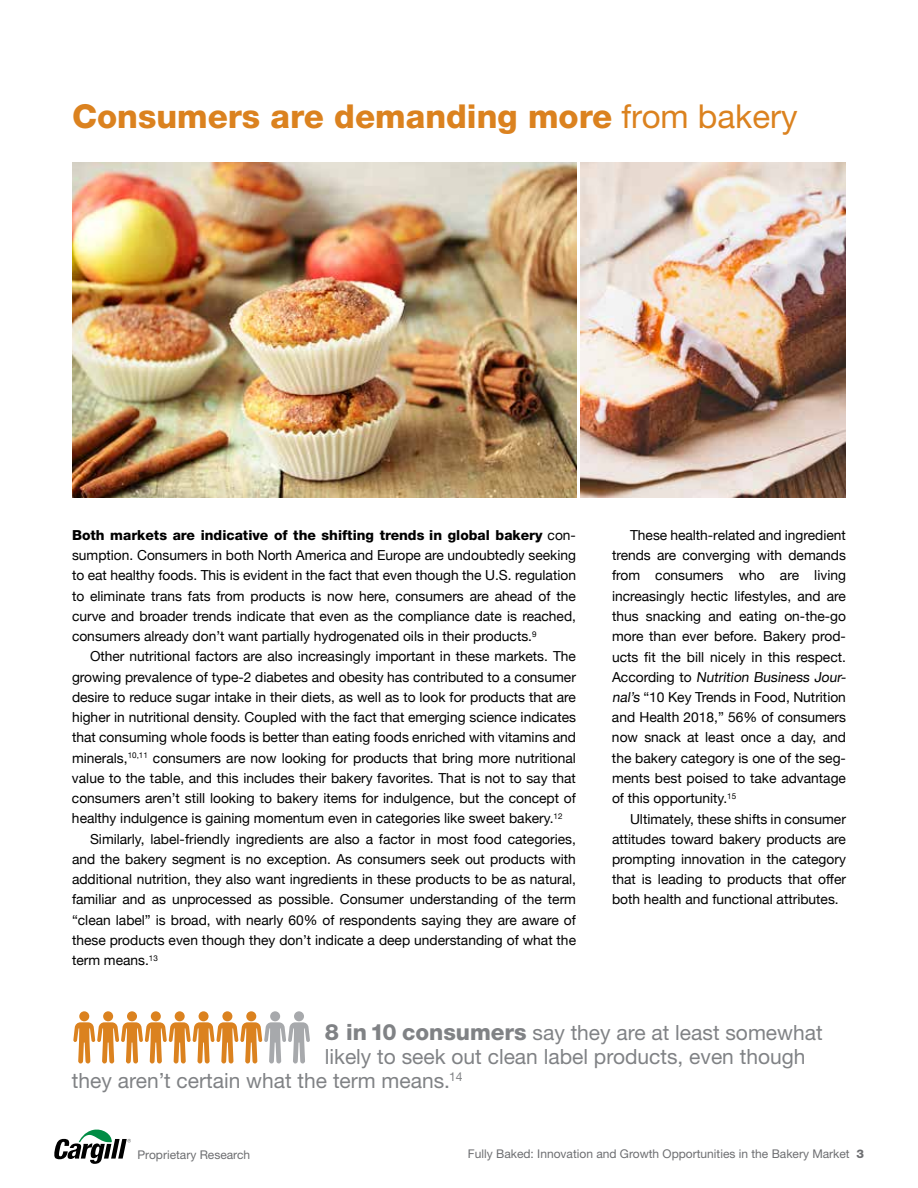
<style>
.page{position:relative;width:918px;height:1188px;background:#fff}
.page>*{position:absolute;margin:0;border:0;box-sizing:border-box;transform-origin:0 0}
.t1{font:800 33px "Helvetica Neue";color:#db821f}
.t2{font:21px "Helvetica Neue";color:#808285}
.t3{font:13.8px/20.2px "Helvetica Neue";color:#000;text-align:justify}
.t4{font:12px "Helvetica Neue";color:#6d6e71}
.s1{font-weight:400}
.s2{font-weight:800}
.s3{font-weight:800;font-size:22.5px}
</style>
<div class="page">
<svg style="left:54px;top:1129px;width:77px;height:35px"></svg>
<div style="left:151px;top:1011px;width:10px;height:10px;background:#db821f;border-radius:50%"></div>
<div style="left:79px;top:1011px;width:10px;height:10px;background:#db821f;border-radius:50%"></div>
<div style="left:175px;top:1011px;width:10px;height:10px;background:#db821f;border-radius:50%"></div>
<div style="left:103px;top:1011px;width:10px;height:10px;background:#db821f;border-radius:50%"></div>
<div style="left:199px;top:1011px;width:10px;height:10px;background:#db821f;border-radius:50%"></div>
<div style="left:127px;top:1011px;width:10px;height:10px;background:#db821f;border-radius:50%"></div>
<div style="left:222px;top:1011px;width:10px;height:10px;background:#db821f;border-radius:50%"></div>
<div style="left:246px;top:1011px;width:10px;height:10px;background:#db821f;border-radius:50%"></div>
<div style="left:270px;top:1011px;width:10px;height:10px;background:#a7a9ac;border-radius:50%"></div>
<div style="left:294px;top:1011px;width:10px;height:10px;background:#a7a9ac;border-radius:50%"></div>
<svg style="left:73px;top:1022px;width:237px;height:42px"></svg>
<img style="left:72px;top:162px;width:504px;height:336px">
<img style="left:580px;top:162px;width:266px;height:336px">
<h1 class="t1" style="left:72px;top:96px;width:727px">Consumers are demanding more <span class="s1">from bakery</span></h1>
<p class="t3" style="left:72px;top:525px;width:506px"><span class="s2">Both markets are indicative of the shifting trends in global bakery</span> con&shy;sumption. Consumers in both North America and Europe are undoubtedly seeking to eat healthy foods. This is evident in the fact that even though the U.S. regulation to eliminate trans fats from products is now here, consumers are ahead of the curve and broader trends indicate that even as the compliance date is reached, consumers already don’t want partially hydrogenated oils in their products.<sup>9</sup></p>
<p class="t3" style="left:90px;top:646px;width:488px">Other nutritional factors are also increasingly important in these markets. The</p>
<p class="t3" style="left:72px;top:667px;width:505px">growing prevalence of type-2 diabetes and obesity has contributed to a consumer</p>
<p class="t3" style="left:72px;top:687px;width:505px">desire to reduce sugar intake in their diets, as well as to look for products that are</p>
<p class="t3" style="left:72px;top:707px;width:506px">higher in nutritional density. Coupled with the fact that emerging science indicates</p>
<p class="t3" style="left:72px;top:727px;width:505px">that consuming whole foods is better than eating foods enriched with vitamins and</p>
<p class="t3" style="left:72px;top:748px;width:506px">minerals,<sup>10,11</sup> consumers are now looking for products that bring more nutritional</p>
<p class="t3" style="left:72px;top:768px;width:506px">value to the table, and this includes their bakery favorites. That is not to say that</p>
<p class="t3" style="left:72px;top:788px;width:505px">consumers aren’t still looking to bakery items for indulgence, but the concept of</p>
<p class="t3" style="left:72px;top:808px;width:492px">healthy indulgence is gaining momentum even in categories like sweet bakery.<sup>12</sup></p>
<p class="t3" style="left:90px;top:829px;width:488px">Similarly, label-friendly ingredients are also a factor in most food categories,</p>
<p class="t3" style="left:72px;top:849px;width:505px">and the bakery segment is no exception. As consumers seek out products with</p>
<p class="t3" style="left:72px;top:869px;width:505px">additional nutrition, they also want ingredients in these products to be as natural,</p>
<p class="t3" style="left:72px;top:889px;width:506px">familiar and as unprocessed as possible. Consumer understanding of the term</p>
<p class="t3" style="left:72px;top:910px;width:505px">“clean label” is broad, with nearly 60% of respondents saying they are aware of</p>
<p class="t3" style="left:72px;top:930px;width:506px">these products even though they don’t indicate a deep understanding of what the</p>
<p class="t3" style="left:72px;top:950px;width:87px">term means.<sup>13</sup></p>
<p class="t3" style="left:612px;top:525px;width:238px;text-align:left;text-indent:18px">These health-related and ingredient trends are converging with demands from consumers who are living increasingly hectic lifestyles, and are thus snacking and eating on-the-go more than ever before. Bakery prod&shy;ucts fit the bill nicely in this respect.<br>Ac c o rd i n g t o Nutrition Business Jour&shy;nal’s “10 Key Trends in Food, Nutrition and Health 2018,” 56% of consumers now snack at least once a day, and the bakery category is one of the seg&shy;ments best poised to take advantage of this opportunity.<sup>15</sup></p>
<p class="t3" style="left:612px;top:808px;width:236px;text-indent:18px">Ultimately, these shifts in consumer attitudes toward bakery products are prompting innovation in the category that is leading to products that offer both health and functional attributes.</p>
<h2 class="t2" style="left:325px;top:1020px;width:499px"><span class="s3">8 in 10 consumers</span> say they are at least somewhat</h2>
<h2 class="t2" style="left:325px;top:1044px;width:482px">likely to seek out clean label products, even though</h2>
<h2 class="t2" style="left:72px;top:1068px;width:392px">they aren’t certain what the term means.<sup>14</sup></h2>
<p class="t4" style="left:138px;top:1147px;width:114px">Proprietary Research</p>
<p class="t4" style="left:468px;top:1147px;width:398px">Fully Baked: Innovation and Growth Opportunities in the Bakery Market <span class="s2">3</span></p>
</div>
